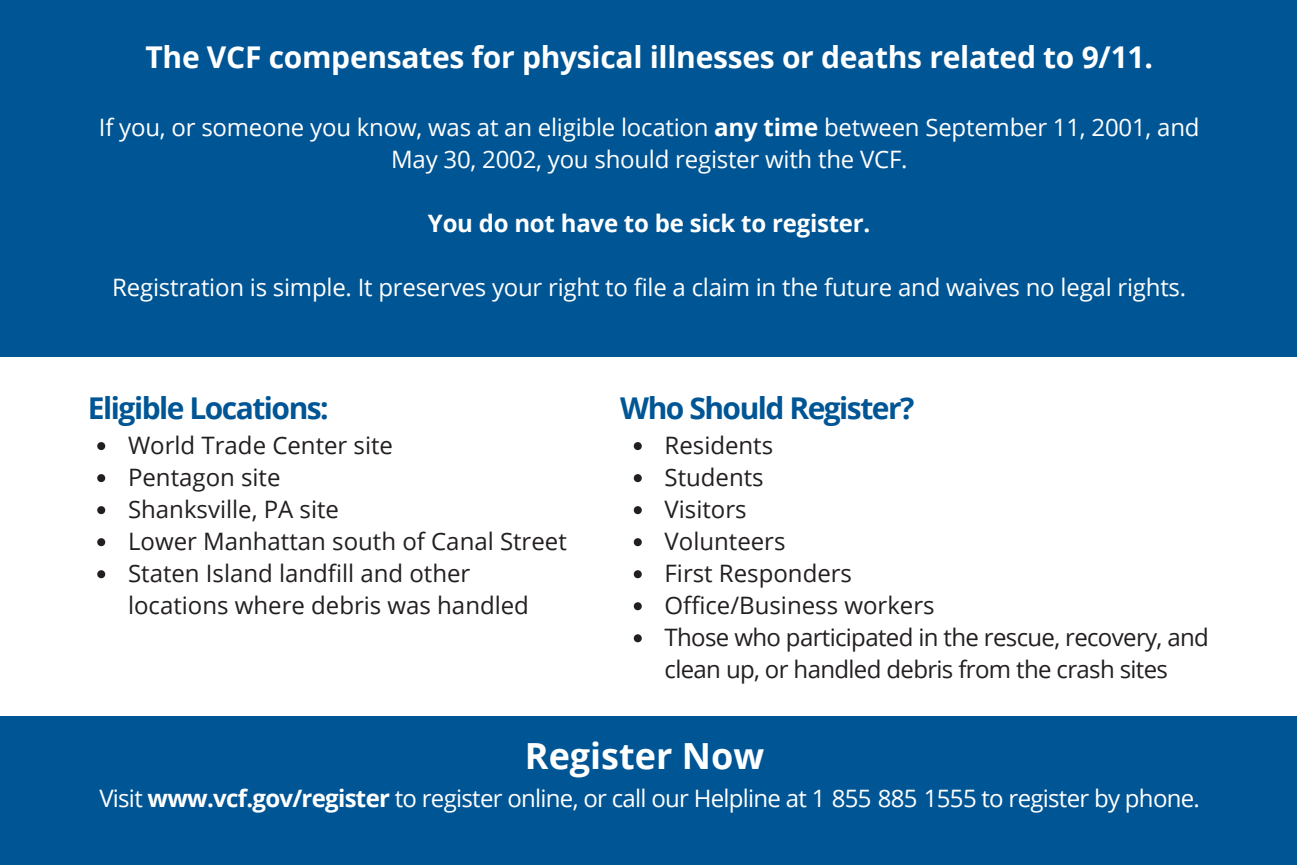
<style>
.page{position:relative;width:1297px;height:865px;background:#fff}
.page>*{position:absolute;margin:0;border:0;box-sizing:border-box;transform-origin:0 0}
.t1{font:700 36px "Open Sans";color:#fff}
.t2{font:700 30px "Open Sans";letter-spacing:-.01em;color:#fff}
.t3{font:700 30px "Open Sans";letter-spacing:-.05em;color:#005595}
.t4{font:24px "Open Sans";color:#231f20}
.t5{font:24px/32.1px "Open Sans";letter-spacing:-.01em;color:#fff;text-align:center}
.t6{font:24px "Open Sans";letter-spacing:-.03em;color:#fff}
.t7{font:24px "Open Sans";letter-spacing:-.025em;color:#231f20}
.t8{font:700 24px "Open Sans";letter-spacing:-.01em;color:#fff}
.s1{font-weight:700}
</style>
<div class="page">
<div style="left:0;top:0;width:1296px;height:356px;background:#005595"></div>
<svg style="left:633px;top:442px;width:8px;height:8px"></svg>
<svg style="left:633px;top:474px;width:8px;height:8px"></svg>
<svg style="left:633px;top:506px;width:8px;height:8px"></svg>
<svg style="left:633px;top:538px;width:8px;height:8px"></svg>
<svg style="left:633px;top:570px;width:8px;height:8px"></svg>
<svg style="left:633px;top:602px;width:8px;height:8px"></svg>
<svg style="left:633px;top:634px;width:8px;height:8px"></svg>
<svg style="left:97px;top:442px;width:8px;height:8px"></svg>
<svg style="left:97px;top:474px;width:8px;height:8px"></svg>
<svg style="left:97px;top:506px;width:8px;height:8px"></svg>
<svg style="left:97px;top:538px;width:8px;height:8px"></svg>
<svg style="left:97px;top:570px;width:8px;height:8px"></svg>
<div style="left:0;top:715px;width:1296px;height:149px;background:#005595"></div>
<p class="t2" style="left:145px;top:36px;width:1008px">The VCF compensates for physical illnesses or deaths related to 9/11.</p>
<p class="t5" style="left:99px;top:111px;width:1101px">If you, or someone you know, was at an eligible location <span class="s1">any time</span> between September 11, 2001, and<br>May 30, 2002, you should register with the VCF.</p>
<p class="t8" style="left:428px;top:206px;width:444px">You do not have to be sick to register.</p>
<p class="t5" style="left:112px;top:271px;width:1075px">Registration is simple. It preserves your right to file a claim in the future and waives no legal rights.</p>
<p class="t3" style="left:88px;top:387px;width:242px">Eligible Locations:</p>
<p class="t3" style="left:620px;top:387px;width:296px">Who Should Register?</p>
<p class="t4" style="left:128px;top:428px;width:266px">World Trade Center site</p>
<p class="t4" style="left:664px;top:428px;width:110px">Residents</p>
<p class="t4" style="left:128px;top:460px;width:154px">Pentagon site</p>
<p class="t4" style="left:664px;top:460px;width:101px">Students</p>
<p class="t4" style="left:128px;top:492px;width:212px">Shanksville, PA site</p>
<p class="t4" style="left:664px;top:492px;width:84px">Visitors</p>
<p class="t4" style="left:128px;top:524px;width:440px">Lower Manhattan south of Canal Street</p>
<p class="t4" style="left:664px;top:524px;width:122px">Volunteers</p>
<p class="t4" style="left:128px;top:556px;width:344px">Staten Island landfill and other</p>
<p class="t4" style="left:664px;top:556px;width:189px">First Responders</p>
<p class="t4" style="left:128px;top:588px;width:402px">locations where debris was handled</p>
<p class="t4" style="left:664px;top:588px;width:271px">Office/Business workers</p>
<p class="t7" style="left:664px;top:620px;width:546px">Those who participated in the rescue, recovery, and</p>
<p class="t7" style="left:664px;top:652px;width:505px">clean up, or handled debris from the crash sites</p>
<p class="t1" style="left:525px;top:730px;width:240px">Register Now</p>
<p class="t6" style="left:99px;top:781px;width:1101px">Visit <span class="s1">www.vcf.gov/register</span> to register online, or call our Helpline at 1 855 885 1555 to register by phone.</p>
</div>
